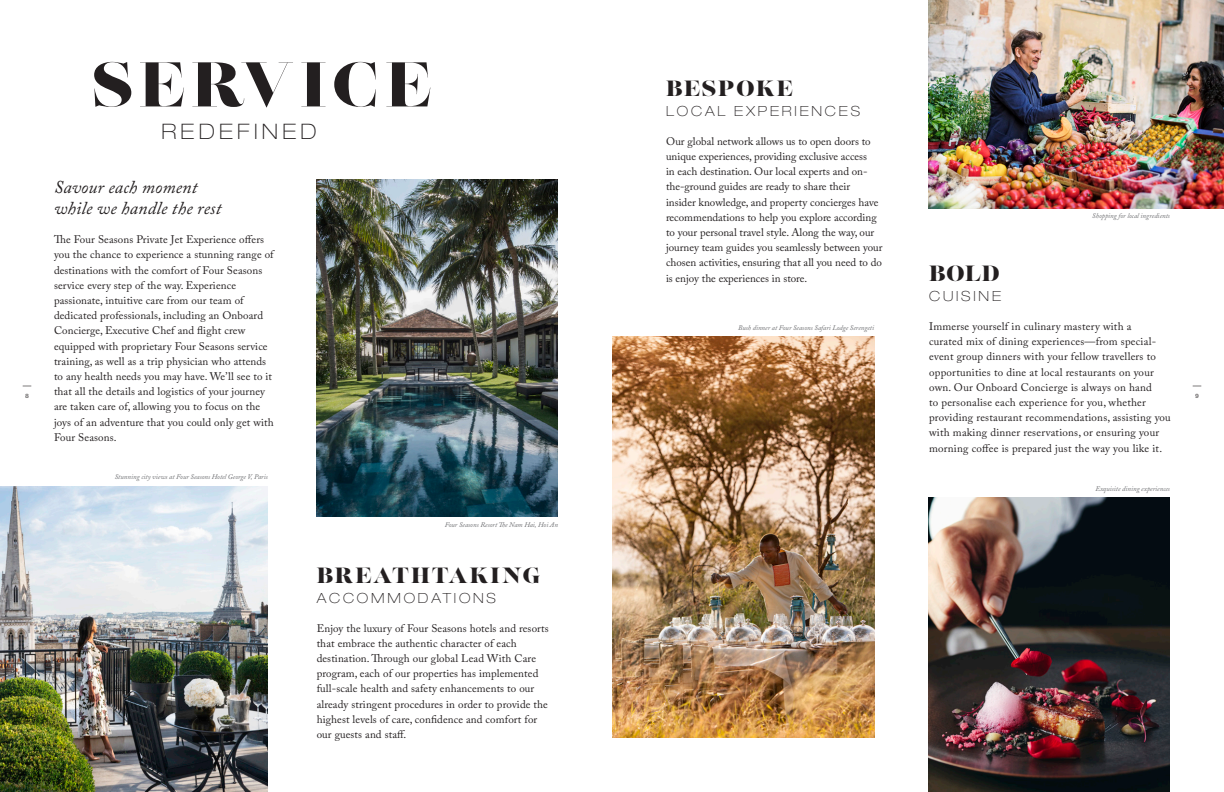
<style>
.page{position:relative;width:1224px;height:792px;background:#fff}
.page>*{position:absolute;margin:0;border:0;box-sizing:border-box;transform-origin:0 0}
.t1{font:63px "Pyjvdg Lust Display Didone";letter-spacing:.115em;color:#231f20}
.t2{font:22px "Kxgpsl Lust";letter-spacing:.085em;color:#231f20}
.t3{font:100 expanded 21.3px "Glgtyy Helvetica Neue LT Pro";letter-spacing:.2em;color:#231f20}
.t4{font:italic 18px/21.6px "Kymcnx A Caslon Pro";letter-spacing:.01em;color:#231f20}
.t5{font:100 expanded 14px "Glgtyy Helvetica Neue LT Pro";letter-spacing:.2em;color:#231f20}
.t6{font:11px/15.2px "Yxtqmj A Caslon Pro";letter-spacing:.01em;color:#231f20}
.t7{font:italic 7px "Kymcnx A Caslon Pro";color:#6c6d70}
.t8{font:800 6.1px "Nvmljt Helvetica Neue LT Pro";color:#231f20}
.t9{font:800 6.1px "Qjknmj Helvetica Neue LT Pro";color:#231f20}
</style>
<div class="page">
<img style="left:317px;top:180px;width:241px;height:336px">
<img style="left:0;top:486px;width:268px;height:306px">
<img style="left:612px;top:337px;width:262px;height:401px">
<img style="left:929px;top:0;width:295px;height:208px">
<img style="left:928px;top:498px;width:242px;height:294px">
<h2 class="t1" style="left:93px;top:44px;width:339px">SERVICE</h2>
<h2 class="t3" style="left:161px;top:118px;width:157px">REDEFINED</h2>
<h3 class="t2" style="left:666px;top:74px;width:128px">BESPOKE</h3>
<h3 class="t5" style="left:666px;top:103px;width:196px">LOCAL EXPERIENCES</h3>
<p class="t6" style="left:666px;top:133px;width:218px">Our global network allows us to open doors to unique experiences, providing exclusive access<br>in each destination. Our local experts and on&shy;the-ground guides are ready to share their insider knowledge, and property concierges have recommendations to help you explore according to your personal travel style. Along the way, our journey team guides you seamlessly between your chosen activities, ensuring that all you need to do is enjoy the experiences in store.</p>
<h3 class="t4" style="left:54px;top:176px;width:169px">Savour each moment while we handle the rest</h3>
<p class="t6" style="left:54px;top:232px;width:223px">Te Four Seasons Private Jet Experience ofers you the chance to experience a stunning range of destinations with the comfort of Four Seasons service every step of the way. Experience passionate, intuitive care from our team of dedicated professionals, including an Onboard Concierge, Executive Chef and fight crew equipped with proprietary Four Seasons service training, as well as a trip physician who attends to any health needs you may have. We’ll see to it that all the details and logistics of your journey are taken care of, allowing you to focus on the joys of an adventure that you could only get with Four Seasons.</p>
<p class="t7" style="left:115px;top:472px;width:155px">Stunning city views at Four Seasons Hotel George V, Paris</p>
<p class="t7" style="left:1092px;top:212px;width:79px">Shopping for local ingredients</p>
<h3 class="t2" style="left:929px;top:260px;width:72px">BOLD</h3>
<h3 class="t5" style="left:929px;top:288px;width:73px">CUISINE</h3>
<p class="t6" style="left:929px;top:319px;width:243px">Immerse yourself in culinary mastery with a<br>curated mix of dining experiences—from special&shy;event group dinners with your fellow travellers to opportunities to dine at local restaurants on your own. Our Onboard Concierge is always on hand<br>to personalise each experience for you, whether providing restaurant recommendations, assisting you with making dinner reservations, or ensuring your morning cofee is prepared just the way you like it.</p>
<p class="t7" style="left:1095px;top:485px;width:76px">Exquisite dining experiences</p>
<p class="t7" style="left:738px;top:323px;width:138px">Bush dinner at Four Seasons Safari Lodge Serengeti</p>
<p class="t8" style="left:25px;top:392px;width:5px">8</p>
<p class="t9" style="left:1195px;top:392px;width:5px">9</p>
<p class="t7" style="left:445px;top:520px;width:115px">Four Seasons Resort Te Nam Hai, Hoi An</p>
<h3 class="t2" style="left:317px;top:561px;width:224px">BREATHTAKING</h3>
<h3 class="t5" style="left:317px;top:589px;width:181px">ACCOMMODATIONS</h3>
<p class="t6" style="left:317px;top:620px;width:234px">Enjoy the luxury of Four Seasons hotels and resorts that embrace the authentic character of each destination. Trough our global Lead With Care program, each of our properties has implemented full-scale health and safety enhancements to our already stringent procedures in order to provide the highest levels of care, confdence and comfort for our guests and staf.</p>
</div>
